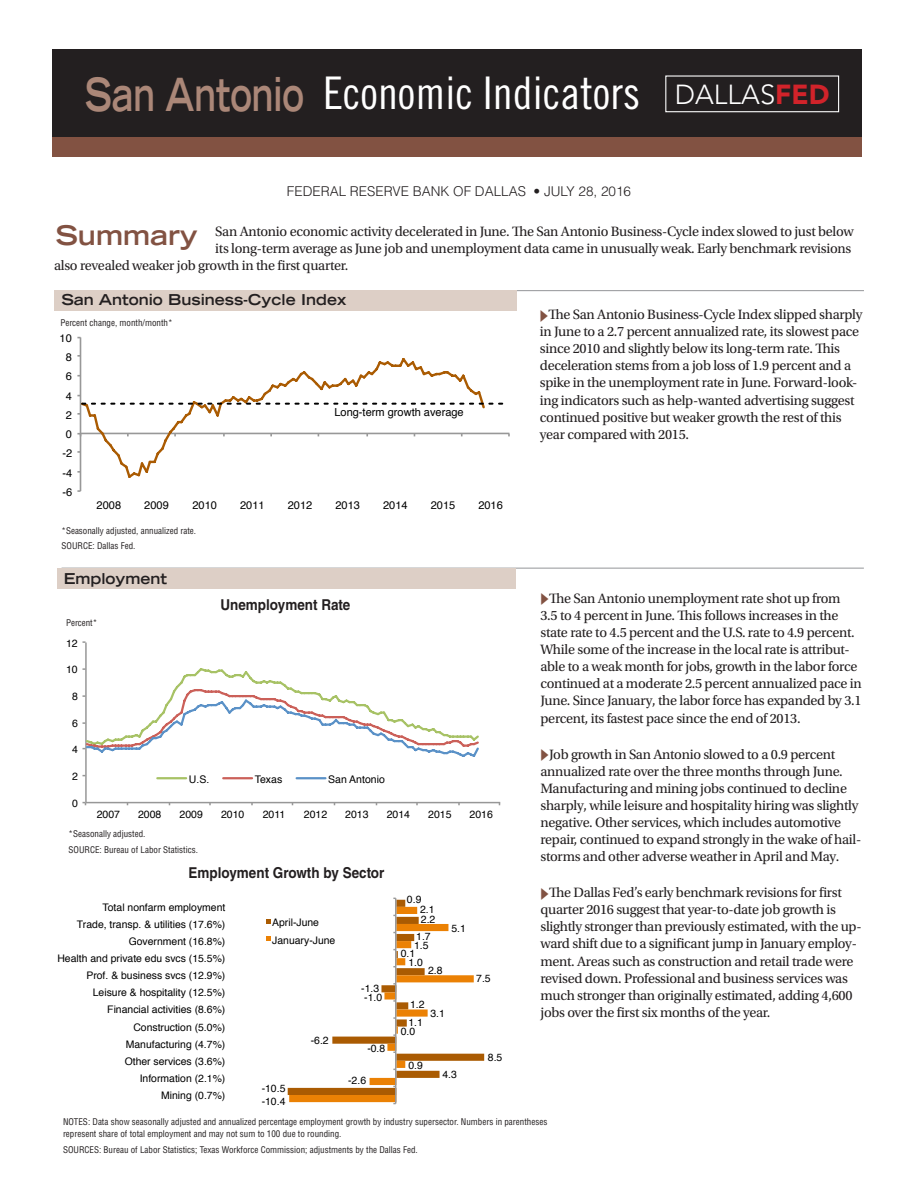
<style>
.page{position:relative;width:918px;height:1188px;background:#fff}
.page>*{position:absolute;margin:0;border:0;box-sizing:border-box;transform-origin:0 0}
.t1{font:45px "Trade Gothic LT Std Cn 18";color:#fff}
.t2{font:300 27.3px "Avenir LT Std";color:#fff}
.t3{font:700 expanded 27px "Trade Gothic LT Std";color:#825242}
.Text{font:700 15px "Helvetica LT Std";color:#231f20;scale:.9 1}
.SectionHead{font:700 expanded 15px "Trade Gothic LT Std";color:#231f20}
.DFWText{font:14.25px/17.1px "Utopia Std";letter-spacing:-.02em;color:#231f20}
.t4{font:300 13.5px "Helvetica LT Std";color:#231f20}
.t5{font:10.95px "Helvetica";color:#000}
.t6{font:10.5px "Helvetica";color:#000}
.t7{font:10.35px/17.1px "Helvetica";color:#000}
.Notes{font:condensed 9px/12px "Helvetica LT Std";color:#231f20}
.axislabels{font:condensed 9px "Helvetica LT Std";color:#231f20}
.s1{font-family:"Trade Gothic LT Std";font-weight:700;font-stretch:expanded;font-size:45.75px;color:#ab8778}
.s2{font-weight:900;color:#d1232a}
</style>
<div class="page">
<hr style="left:62px;top:568px;width:802px;height:1px;background:#939598">
<hr style="left:61px;top:290px;width:803px;height:1px;background:#939598">
<div style="left:55px;top:290px;width:462px;height:20px;background:#ddcfc6"></div>
<div style="left:52px;top:117px;width:810px;height:40px;background:#825242"></div>
<div style="left:52px;top:49px;width:810px;height:88px;background:#231f20"></div>
<div style="left:665px;top:75px;width:174px;height:37px;border:1px solid #fff"></div>
<div style="left:57px;top:568px;width:459px;height:20px;background:#ddcfc6"></div>
<hr style="left:85px;top:643px;width:2px;height:160px;background:#979797">
<hr style="left:86px;top:802px;width:414px;height:1px;background:#979797">
<svg style="left:82px;top:666px;width:397px;height:93px"></svg>
<hr style="left:157px;top:777px;width:29px;height:2px;background:#a7c265">
<hr style="left:223px;top:777px;width:29px;height:2px;background:#cb6059">
<hr style="left:297px;top:777px;width:28px;height:2px;background:#5a91c7">
<hr style="left:80px;top:337px;width:1px;height:154px;background:#989898">
<hr style="left:81px;top:433px;width:428px;height:1px;background:#989898">
<svg style="left:79px;top:356px;width:408px;height:124px"></svg>
<svg style="left:82px;top:403px;width:422px;height:2px"></svg>
<svg style="left:288px;top:898px;width:196px;height:206px"></svg>
<svg style="left:266px;top:919px;width:5px;height:4px"></svg>
<svg style="left:266px;top:937px;width:5px;height:4px"></svg>
<p class="t1" style="left:85px;top:66px;width:557px"><span class="s1">San Antonio</span> Economic Indicators</p>
<p class="t4" style="left:287px;top:183px;width:346px">FEDERAL RESERVE BANK OF DALLAS • JULY 28, 2016</p>
<p class="t2" style="left:675px;top:79px;width:156px">DALLAS<span class="s2">FED</span></p>
<p class="t3" style="left:56px;top:218px;width:144px">Summary</p>
<p class="DFWText" style="left:215px;top:223px;width:640px">San Antonio economic activity decelerated in June. The San Antonio Business-Cycle index slowed to just below</p>
<p class="DFWText" style="left:215px;top:240px;width:638px">its long-term average as June job and unemployment data came in unusually weak. Early benchmark revisions</p>
<p class="DFWText" style="left:54px;top:258px;width:296px">also revealed weaker job growth in the first quarter.</p>
<p class="SectionHead" style="left:61px;top:290px;width:286px">San Antonio Business-Cycle Index</p>
<p class="axislabels" style="left:60px;top:318px;width:114px">Percent change, month/month*</p>
<p class="t5" style="left:60px;top:330px;width:14px">10</p>
<p class="t5" style="left:66px;top:349px;width:8px">8</p>
<p class="t5" style="left:66px;top:368px;width:8px">6</p>
<p class="t5" style="left:66px;top:387px;width:8px">4</p>
<p class="t5" style="left:66px;top:407px;width:8px">2</p>
<p class="t5" style="left:66px;top:426px;width:8px">0</p>
<p class="t5" style="left:62px;top:445px;width:11px">-2</p>
<p class="t5" style="left:62px;top:464px;width:11px">-4</p>
<p class="t5" style="left:62px;top:483px;width:11px">-6</p>
<p class="t5" style="left:334px;top:404px;width:131px">Long-term growth average</p>
<p class="t5" style="left:97px;top:496px;width:26px">2008</p>
<p class="t5" style="left:144px;top:496px;width:26px">2009</p>
<p class="t5" style="left:192px;top:496px;width:26px">2010</p>
<p class="t5" style="left:240px;top:496px;width:26px">2011</p>
<p class="t5" style="left:288px;top:496px;width:26px">2012</p>
<p class="t5" style="left:335px;top:496px;width:26px">2013</p>
<p class="t5" style="left:383px;top:496px;width:26px">2014</p>
<p class="t5" style="left:431px;top:496px;width:26px">2015</p>
<p class="t5" style="left:478px;top:496px;width:26px">2016</p>
<p class="Notes" style="left:62px;top:524px;width:136px">*Seasonally adjusted, annualized rate.</p>
<p class="Notes" style="left:62px;top:540px;width:75px">SOURCE: Dallas Fed.</p>
<p class="SectionHead" style="left:64px;top:568px;width:105px">Employment</p>
<p class="axislabels" style="left:66px;top:617px;width:33px">Percent*</p>
<p class="t6" style="left:66px;top:635px;width:13px">12</p>
<p class="t6" style="left:66px;top:662px;width:13px">10</p>
<p class="t6" style="left:72px;top:688px;width:7px">8</p>
<p class="t6" style="left:72px;top:715px;width:7px">6</p>
<p class="t6" style="left:72px;top:742px;width:7px">4</p>
<p class="Text" style="left:220px;top:596px;width:146px">Unemployment Rate</p>
<p class="t6" style="left:72px;top:768px;width:7px">2</p>
<p class="t6" style="left:72px;top:795px;width:7px">0</p>
<p class="t6" style="left:189px;top:772px;width:22px">U.S.</p>
<p class="t6" style="left:255px;top:772px;width:29px">Texas</p>
<p class="t6" style="left:328px;top:772px;width:58px">San Antonio</p>
<p class="t6" style="left:97px;top:807px;width:25px">2007</p>
<p class="t6" style="left:138px;top:807px;width:25px">2008</p>
<p class="t6" style="left:180px;top:807px;width:25px">2009</p>
<p class="t6" style="left:221px;top:807px;width:25px">2010</p>
<p class="t6" style="left:263px;top:807px;width:24px">2011</p>
<p class="t6" style="left:304px;top:807px;width:25px">2012</p>
<p class="t6" style="left:345px;top:807px;width:25px">2013</p>
<p class="t6" style="left:387px;top:807px;width:25px">2014</p>
<p class="t6" style="left:428px;top:807px;width:25px">2015</p>
<p class="t6" style="left:470px;top:807px;width:25px">2016</p>
<p class="Notes" style="left:69px;top:828px;width:78px">*Seasonally adjusted.</p>
<p class="Notes" style="left:69px;top:844px;width:131px">SOURCE: Bureau of Labor Statistics.</p>
<p class="Text" style="left:188px;top:864px;width:219px">Employment Growth by Sector</p>
<p class="t7" style="left:57px;top:899px;width:169px;text-align:right">Total nonfarm employment<br>Trade, transp. &amp; utilities (17.6%)<br>Government (16.8%)<br>Health and private edu svcs (15.5%)<br>Prof. &amp; business svcs (12.9%)<br>Leisure &amp; hospitality (12.5%)<br>Financial activities (8.6%)<br>Construction (5.0%)<br>Manufacturing (4.7%)<br>Other services (3.6%)<br>Information (2.1%)<br>Mining (0.7%)</p>
<p class="t7" style="left:272px;top:914px;width:65px;line-height:18px">April-June<br>January-June</p>
<p class="t7" style="left:262px;top:1081px;width:25px">-10.5</p>
<p class="t7" style="left:262px;top:1093px;width:25px">-10.4</p>
<p class="t7" style="left:311px;top:1032px;width:19px">-6.2</p>
<p class="t7" style="left:361px;top:980px;width:19px">-1.3</p>
<p class="t7" style="left:364px;top:989px;width:19px">-1.0</p>
<p class="t7" style="left:367px;top:1040px;width:19px">-0.8</p>
<p class="t7" style="left:348px;top:1072px;width:19px">-2.6</p>
<p class="t7" style="left:421px;top:890px;width:16px;line-height:20px;text-indent:-14px">0.9<br>2.2</p>
<p class="t7" style="left:416px;top:928px;width:16px">1.7</p>
<p class="t7" style="left:401px;top:945px;width:16px">0.1</p>
<p class="t7" style="left:428px;top:962px;width:16px">2.8</p>
<p class="t7" style="left:420px;top:902px;width:16px">2.1</p>
<p class="t7" style="left:408px;top:938px;width:22px;line-height:16.4px;text-align:center">1.5<br>1.0</p>
<p class="t7" style="left:451px;top:920px;width:16px">5.1</p>
<p class="t7" style="left:408px;top:996px;width:18px;line-height:17.7px">1.2<br>1.1</p>
<p class="t7" style="left:430px;top:1005px;width:16px">3.1</p>
<p class="t7" style="left:401px;top:1023px;width:16px">0.0</p>
<p class="t7" style="left:408px;top:1057px;width:16px">0.9</p>
<p class="t7" style="left:442px;top:1066px;width:16px">4.3</p>
<p class="t7" style="left:476px;top:970px;width:16px">7.5</p>
<p class="t7" style="left:488px;top:1049px;width:16px">8.5</p>
<p class="DFWText" style="left:540px;top:306px;width:324px;text-indent:9px">The San Antonio Business-Cycle Index slipped sharply in June to a 2.7 percent annualized rate, its slowest pace since 2010 and slightly below its long-term rate. This deceleration stems from a job loss of 1.9 percent and a spike in the unemployment rate in June. Forward-look&shy;ing indicators such as help-wanted advertising suggest continued positive but weaker growth the rest of this year compared with 2015.</p>
<p class="DFWText" style="left:540px;top:590px;width:323px;text-indent:9px">The San Antonio unemployment rate shot up from<br>3.5 to 4 percent in June. This follows increases in the state rate to 4.5 percent and the U.S. rate to 4.9 percent.<br>While some of the increase in the local rate is attribut&shy;able to a weak month for jobs, growth in the labor force continued at a moderate 2.5 percent annualized pace in June. Since January, the labor force has expanded by 3.1 percent, its fastest pace since the end of 2013.</p>
<p class="DFWText" style="left:540px;top:746px;width:322px;text-indent:9px">Job growth in San Antonio slowed to a 0.9 percent annualized rate over the three months through June.<br>Manufacturing and mining jobs continued to decline sharply, while leisure and hospitality hiring was slightly negative. Other services, which includes automotive repair, continued to expand strongly in the wake of hail&shy;storms and other adverse weather in April and May.</p>
<p class="DFWText" style="left:540px;top:884px;width:323px;text-indent:9px">The Dallas Fed’s early benchmark revisions for first quarter 2016 suggest that year-to-date job growth is slightly stronger than previously estimated, with the up&shy;ward shift due to a significant jump in January employ&shy;ment. Areas such as construction and retail trade were revised down. Professional and business services was much stronger than originally estimated, adding 4,600 jobs over the first six months of the year.</p>
<p class="Notes" style="left:63px;top:1116px;width:486px">NOTES: Data show seasonally adjusted and annualized percentage employment growth by industry supersector. Numbers in parentheses represent share of total employment and may not sum to 100 due to rounding.</p>
<p class="Notes" style="left:63px;top:1144px;width:356px">SOURCES: Bureau of Labor Statistics; Texas Workforce Commission; adjustments by the Dallas Fed.</p>
</div>
